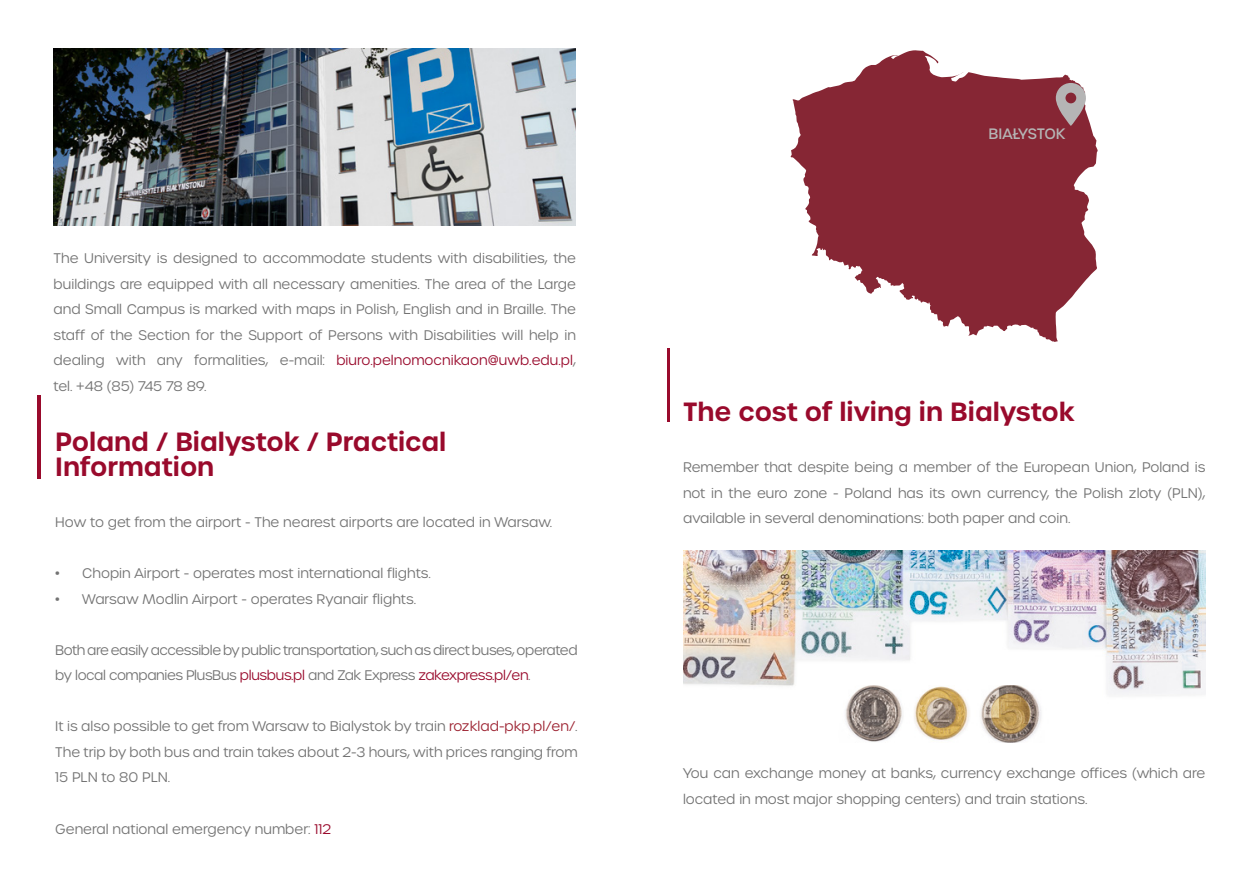
<style>
.page{position:relative;width:1259px;height:893px;background:#fff}
.page>*{position:absolute;margin:0;border:0;box-sizing:border-box;transform-origin:0 0}
.t1{font:600 25.5px/25.5px "Urbane";color:#990a2c}
.t2{font:500 14.55px "Urbane";letter-spacing:-.005em;color:#b5b5b5}
.t3{font:300 13.5px/25.5px "Urbane";color:#737373;text-align:justify}
.t4{font:300 13.5px/25.5px "Urbane";letter-spacing:-.03em;color:#737373}
.s1{color:#990a2c}
.s2{color:#9c2130}
</style>
<div class="page">
<img style="left:54px;top:49px;width:522px;height:176px">
<hr style="left:38px;top:395px;width:3px;height:84px;background:#990a2c">
<svg style="left:790px;top:50px;width:307px;height:292px;fill:#862634"></svg>
<svg style="left:1055px;top:83px;width:31px;height:43px"></svg>
<img style="left:683px;top:550px;width:522px;height:145px">
<img style="left:835px;top:685px;width:218px;height:58px">
<hr style="left:667px;top:348px;width:3px;height:73px;background:#990a2c">
<p class="t3" style="left:54px;top:246px;width:524px">The University is designed to accommodate students with disabilities, the buildings are equipped with all necessary amenities. The area of the Large and Small Campus is marked with maps in Polish, English and in Braille. The staff of the Section for the Support of Persons with Disabilities will help in dealing with any formalities, e-mail: <span class="s1">biuro.pelnomocnikaon@uwb.edu.pl</span>, tel. +48 (85) 745 78 89.</p>
<h1 class="t1" style="left:55px;top:429px;width:393px">Poland / Bialystok / Practical<br>Information</h1>
<p class="t3" style="left:55px;top:510px;width:498px">How to get from the airport - The nearest airports are located in Warsaw.</p>
<p class="t3" style="left:55px;top:561px;width:377px">• Chopin Airport - operates most international flights.</p>
<p class="t3" style="left:55px;top:586px;width:362px">• Warsaw Modlin Airport - operates Ryanair flights.</p>
<p class="t4" style="left:55px;top:637px;width:524px">Both are easily accessible by public transportation, such as direct buses, operated by local companies PlusBus <span class="s1">plusbus.pl</span> and Zak Express <span class="s1">zakexpress.pl/en</span>.</p>
<p class="t3" style="left:55px;top:714px;width:524px">It is also possible to get from Warsaw to Bialystok by train <span class="s2">rozklad-pkp.pl/en/</span>.<br>The trip by both bus and train takes about 2-3 hours, with prices ranging from 15 PLN to 80 PLN.</p>
<p class="t3" style="left:55px;top:816px;width:277px">General national emergency number: <span class="s1">112</span></p>
<p class="t2" style="left:988px;top:124px;width:78px">BIAŁYSTOK</p>
<h1 class="t1" style="left:683px;top:399px;width:393px">The cost of living in Bialystok</h1>
<p class="t3" style="left:683px;top:455px;width:524px">Remember that despite being a member of the European Union, Poland is not in the euro zone - Poland has its own currency, the Polish zloty (PLN), available in several denominations: both paper and coin.</p>
<p class="t3" style="left:683px;top:761px;width:524px">You can exchange money at banks, currency exchange offices (which are located in most major shopping centers) and train stations.</p>
</div>
